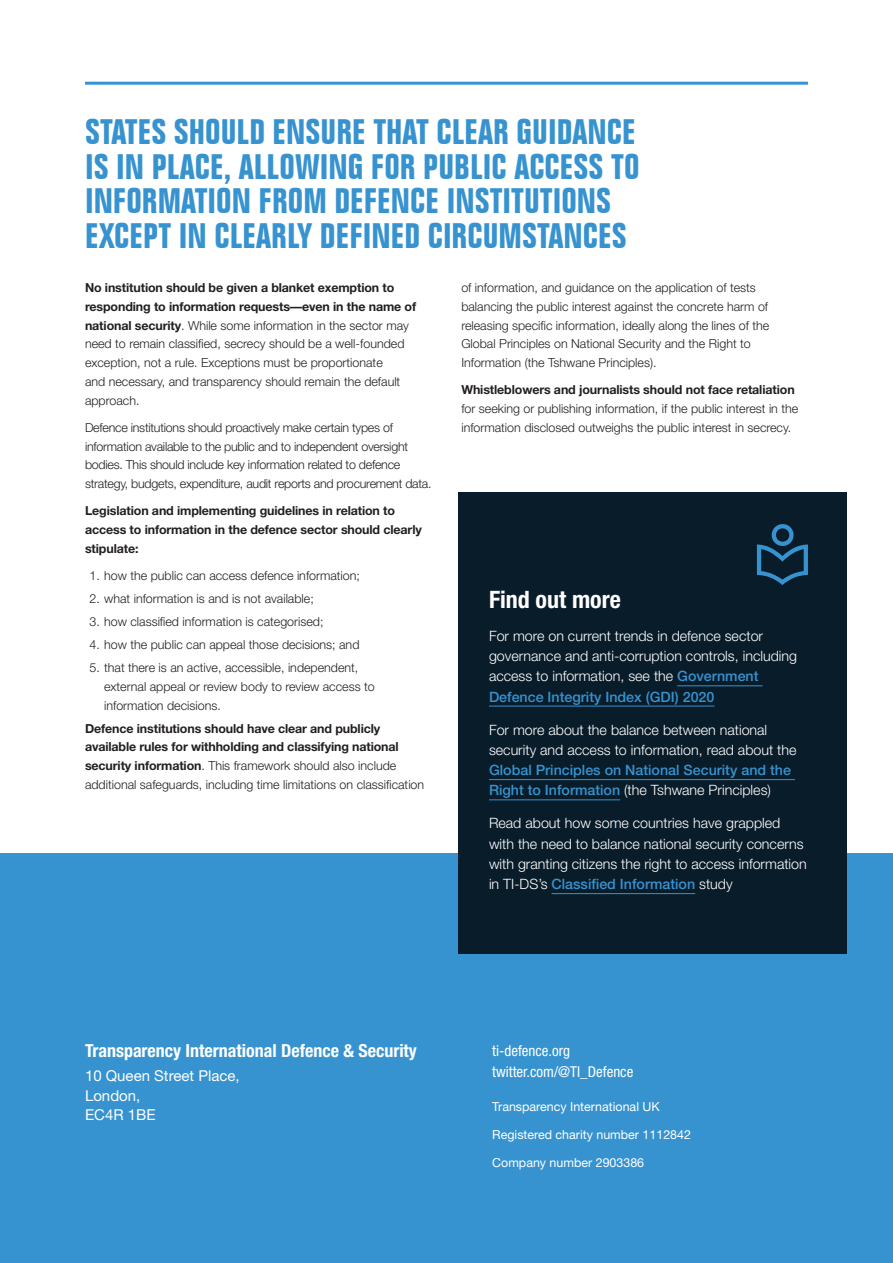
<style>
.page{position:relative;width:893px;height:1263px;background:#fff}
.page>*{position:absolute;margin:0;border:0;box-sizing:border-box;transform-origin:0 0}
.Section_Heading{font:700 condensed 34.5px/34.5px "Folio BT";color:#3793d0}
.Find_out_more__Body{font:700 condensed 24px "Helvetica Neue";color:#fff}
.Intro_Blue_Condensed{font:700 condensed 18px "Helvetica Neue";color:#fff}
.Body_Copy_white{font:condensed 15px "Helvetica Neue";color:#fff}
.Body_Copy_white-2{font:15px/19.5px "Helvetica Neue";color:#fff}
.Find_out_more__Body-2{font:300 14.25px/20.2px "Helvetica Neue";color:#fff}
.Body_Copy{font:300 12.45px/18.8px "Helvetica Neue";color:#231f20}
.Body_Copy-2{font:700 12.45px/18.8px "Helvetica Neue";letter-spacing:-.01em;color:#231f20}
.Body_Copy-3{font:300 12.45px/18.8px "Helvetica Neue";letter-spacing:-.02em;color:#231f20}
.Body_Copy_white-3{font:12.45px "Helvetica Neue";color:#fff}
.s1{font-weight:700}
.s2{font-weight:300}
.s3{font-weight:500;color:#3793d0}
</style>
<div class="page">
<div style="left:0;top:854px;width:893px;height:409px;background:#3793d0"></div>
<hr style="left:85px;top:82px;width:723px;height:3px;background:#3793d0">
<div style="left:458px;top:492px;width:388px;height:462px;background:#091c2a"></div>
<hr style="left:677px;top:685px;width:85px;height:1px;background:#3793d0">
<hr style="left:489px;top:706px;width:225px;height:1px;background:#3793d0">
<hr style="left:489px;top:779px;width:306px;height:1px;background:#3793d0">
<hr style="left:489px;top:799px;width:131px;height:1px;background:#3793d0">
<hr style="left:552px;top:893px;width:143px;height:1px;background:#3793d0">
<svg style="left:757px;top:524px;width:51px;height:61px"></svg>
<p class="Section_Heading" style="left:85px;top:114px;width:556px">STATES SHOULD ENSURE THAT CLEAR GUIDANCE IS IN PLACE, ALLOWING FOR PUBLIC ACCESS TO INFORMATION FROM DEFENCE INSTITUTIONS EXCEPT IN CLEARLY DEFINED CIRCUMSTANCES</p>
<p class="Body_Copy" style="left:85px;top:278px;width:333px"><span class="s1">No institution should be given a blanket exemption to responding to information requests—even in the name of national security</span>. While some information in the sector may need to remain classified, secrecy should be a well-founded exception, not a rule. Exceptions must be proportionate<br>and necessary, and transparency should remain the default approach.</p>
<p class="Body_Copy-3" style="left:85px;top:418px;width:348px">Defence institutions should proactively make certain types of information available to the public and to independent oversight bodies. This should include key information related to defence strategy, budgets, expenditure, audit reports and procurement data.</p>
<p class="Body_Copy-2" style="left:85px;top:501px;width:338px">Legislation and implementing guidelines in relation to access to information in the defence sector should clearly stipulate:</p>
<p class="Body_Copy" style="left:90px;top:566px;width:272px">1. how the public can access defence information;</p>
<p class="Body_Copy" style="left:90px;top:589px;width:226px">2. what information is and is not available;</p>
<p class="Body_Copy" style="left:90px;top:612px;width:235px">3. how classified information is categorised;</p>
<p class="Body_Copy" style="left:90px;top:635px;width:271px">4. how the public can appeal those decisions; and</p>
<p class="Body_Copy" style="left:104px;top:658px;width:272px;text-indent:-15px">5. that there is an active, accessible, independent, external appeal or review body to review access to information decisions.</p>
<p class="Body_Copy-2" style="left:85px;top:718px;width:341px">Defence institutions should have clear and publicly available rules for withholding and classifying national security information<span class="s2">. This framework should also include additional safeguards, including time limitations on classification</span></p>
<p class="Body_Copy" style="left:461px;top:278px;width:309px">of information, and guidance on the application of tests balancing the public interest against the concrete harm of releasing specific information, ideally along the lines of the Global Principles on National Security and the Right to Information (the Tshwane Principles).</p>
<p class="Body_Copy" style="left:461px;top:380px;width:338px"><span class="s1">Whistleblowers and journalists should not face retaliation </span>for seeking or publishing information, if the public interest in the information disclosed outweighs the public interest in secrecy.</p>
<p class="Find_out_more__Body" style="left:489px;top:585px;width:133px">Find out more</p>
<p class="Find_out_more__Body-2" style="left:489px;top:625px;width:310px">For more on current trends in defence sector governance and anti-corruption controls, including access to information, see the <span class="s3">Government Defence Integrity Index (GDI) 2020</span></p>
<p class="Find_out_more__Body-2" style="left:489px;top:719px;width:309px">For more about the balance between national security and access to information, read about the <span class="s3">Global Principles on National Security and the Right to Information</span> (the Tshwane Principles)</p>
<p class="Find_out_more__Body-2" style="left:489px;top:813px;width:319px">Read about how some countries have grappled with the need to balance national security concerns with granting citizens the right to access information in TI-DS’s <span class="s3">Classified Information</span> study</p>
<p class="Intro_Blue_Condensed" style="left:85px;top:1039px;width:333px">Transparency International Defence &amp; Security</p>
<p class="Body_Copy_white-2" style="left:85px;top:1066px;width:156px">10 Queen Street Place,<br>London,<br>EC4R 1BE</p>
<p class="Body_Copy_white" style="left:492px;top:1042px;width:80px">ti-defence.org</p>
<p class="Body_Copy_white" style="left:492px;top:1063px;width:143px">twitter.com/@TI_Defence</p>
<p class="Body_Copy_white-3" style="left:492px;top:1099px;width:169px">Transparency International UK</p>
<p class="Body_Copy_white-3" style="left:492px;top:1127px;width:200px">Registered charity number 1112842</p>
<p class="Body_Copy_white-3" style="left:492px;top:1155px;width:154px">Company number 2903386</p>
</div>
